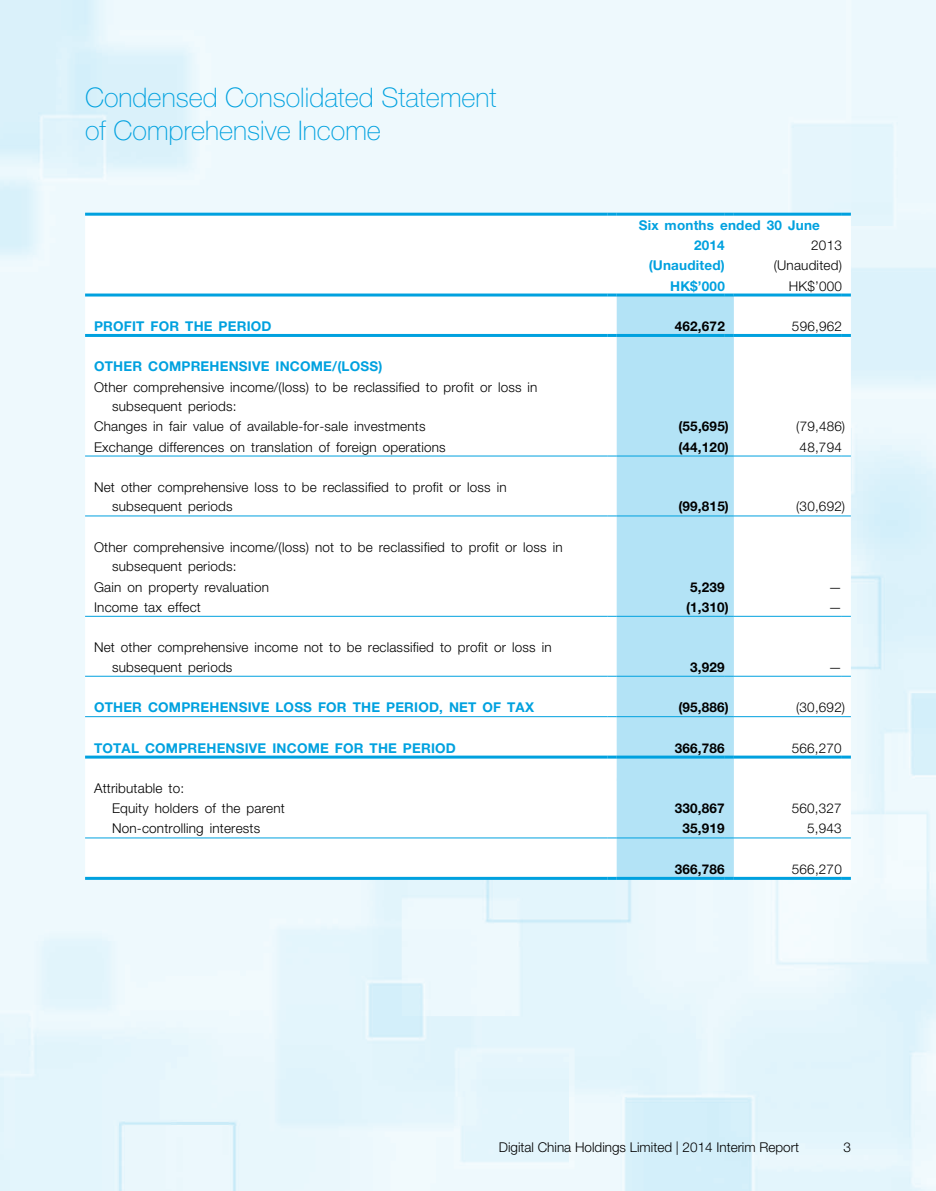
<style>
.page{position:relative;width:936px;height:1191px;background:#fff}
.page>*{position:absolute;margin:0;border:0;box-sizing:border-box;transform-origin:0 0}
.t1{font:100 27px/33px "Helvetica Neue LT Std";color:#00a1df}
.t2{font:300 13.5px/19.5px "Helvetica Neue LT Std";letter-spacing:.015em;color:#000}
.t3{font:700 13.5px/20.2px "Helvetica Neue LT Std";letter-spacing:.015em;color:#00a1df}
.t4{font:700 13.5px "Helvetica Neue LT Std";letter-spacing:.015em;color:#000}
</style>
<div class="page">
<img style="left:0;top:0;width:935px;height:1191px">
<svg style="left:85px;top:216px;width:765px;height:661px"></svg>
<div style="left:616px;top:296px;width:117px;height:581px;background:#b3e3f6"></div>
<hr style="left:85px;top:213px;width:522px;height:3px;background:#00a1df">
<svg style="left:607px;top:213px;width:9px;height:3px"></svg>
<hr style="left:616px;top:213px;width:108px;height:3px;background:#00a1df">
<svg style="left:724px;top:213px;width:9px;height:3px"></svg>
<hr style="left:733px;top:213px;width:108px;height:3px;background:#00a1df">
<svg style="left:841px;top:213px;width:9px;height:3px"></svg>
<hr style="left:85px;top:293px;width:522px;height:3px;background:#00a1df">
<svg style="left:607px;top:293px;width:9px;height:3px"></svg>
<hr style="left:616px;top:293px;width:108px;height:3px;background:#00a1df">
<svg style="left:724px;top:293px;width:9px;height:3px"></svg>
<hr style="left:733px;top:293px;width:108px;height:3px;background:#00a1df">
<svg style="left:841px;top:293px;width:9px;height:3px"></svg>
<hr style="left:85px;top:334px;width:522px;height:3px;background:#00a1df">
<svg style="left:607px;top:334px;width:9px;height:3px"></svg>
<hr style="left:616px;top:334px;width:108px;height:3px;background:#00a1df">
<svg style="left:724px;top:334px;width:9px;height:3px"></svg>
<hr style="left:733px;top:334px;width:108px;height:3px;background:#00a1df">
<svg style="left:841px;top:334px;width:9px;height:3px"></svg>
<hr style="left:85px;top:755px;width:522px;height:3px;background:#00a1df">
<svg style="left:607px;top:755px;width:9px;height:3px"></svg>
<hr style="left:616px;top:755px;width:108px;height:3px;background:#00a1df">
<svg style="left:724px;top:755px;width:9px;height:3px"></svg>
<hr style="left:733px;top:755px;width:108px;height:3px;background:#00a1df">
<svg style="left:841px;top:755px;width:9px;height:3px"></svg>
<hr style="left:85px;top:877px;width:522px;height:3px;background:#00a1df">
<svg style="left:607px;top:877px;width:9px;height:3px"></svg>
<hr style="left:616px;top:877px;width:108px;height:3px;background:#00a1df">
<svg style="left:724px;top:877px;width:9px;height:3px"></svg>
<hr style="left:733px;top:877px;width:108px;height:3px;background:#00a1df">
<svg style="left:841px;top:877px;width:9px;height:3px"></svg>
<hr style="left:85px;top:455px;width:522px;height:1px;background:#00a1df">
<hr style="left:616px;top:455px;width:108px;height:1px;background:#00a1df">
<hr style="left:733px;top:455px;width:108px;height:1px;background:#00a1df">
<hr style="left:85px;top:515px;width:522px;height:1px;background:#00a1df">
<hr style="left:616px;top:515px;width:108px;height:1px;background:#00a1df">
<hr style="left:733px;top:515px;width:108px;height:1px;background:#00a1df">
<hr style="left:85px;top:616px;width:522px;height:1px;background:#00a1df">
<hr style="left:616px;top:616px;width:108px;height:1px;background:#00a1df">
<hr style="left:733px;top:616px;width:108px;height:1px;background:#00a1df">
<hr style="left:85px;top:676px;width:522px;height:1px;background:#00a1df">
<hr style="left:616px;top:676px;width:108px;height:1px;background:#00a1df">
<hr style="left:733px;top:676px;width:108px;height:1px;background:#00a1df">
<hr style="left:85px;top:716px;width:522px;height:1px;background:#00a1df">
<hr style="left:616px;top:716px;width:108px;height:1px;background:#00a1df">
<hr style="left:733px;top:716px;width:108px;height:1px;background:#00a1df">
<hr style="left:85px;top:837px;width:522px;height:1px;background:#00a1df">
<hr style="left:616px;top:837px;width:108px;height:1px;background:#00a1df">
<hr style="left:733px;top:837px;width:108px;height:1px;background:#00a1df">
<h1 class="t1" style="left:85px;top:81px;width:413px">Condensed Consolidated Statement of Comprehensive Income</h1>
<p class="t3" style="left:694px;top:215px;width:127px;text-indent:-55px">Six months ended 30 June<br>2014</p>
<p class="t2" style="left:811px;top:235px;width:32px">2013</p>
<p class="t3" style="left:648px;top:255px;width:78px">(Unaudited)</p>
<p class="t2" style="left:773px;top:255px;width:70px">(Unaudited)</p>
<p class="t3" style="left:670px;top:275px;width:56px">HK$’000</p>
<p class="t2" style="left:788px;top:276px;width:55px">HK$’000</p>
<p class="t3" style="left:94px;top:316px;width:179px">PROFIT FOR THE PERIOD</p>
<p class="t4" style="left:674px;top:318px;width:51px">462,672</p>
<p class="t2" style="left:791px;top:316px;width:51px">596,962</p>
<p class="t3" style="left:94px;top:356px;width:290px">OTHER COMPREHENSIVE INCOME/(LOSS)</p>
<p class="t2" style="left:94px;top:377px;width:445px">Other comprehensive income/(loss) to be reclassified to profit or loss in</p>
<p class="t2" style="left:112px;top:396px;width:126px">subsequent periods:</p>
<p class="t2" style="left:94px;top:416px;width:333px">Changes in fair value of available-for-sale investments</p>
<p class="t4" style="left:678px;top:418px;width:52px">(55,695)</p>
<p class="t2" style="left:796px;top:416px;width:50px">(79,486)</p>
<p class="t2" style="left:94px;top:437px;width:353px">Exchange differences on translation of foreign operations</p>
<p class="t4" style="left:678px;top:438px;width:52px">(44,120)</p>
<p class="t2" style="left:799px;top:437px;width:44px">48,794</p>
<p class="t2" style="left:112px;top:477px;width:396px;text-indent:-18px">Net other comprehensive loss to be reclassified to profit or loss in subsequent periods</p>
<p class="t4" style="left:678px;top:498px;width:52px">(99,815)</p>
<p class="t2" style="left:796px;top:496px;width:50px">(30,692)</p>
<p class="t2" style="left:94px;top:537px;width:470px">Other comprehensive income/(loss) not to be reclassified to profit or loss in</p>
<p class="t2" style="left:112px;top:556px;width:126px">subsequent periods:</p>
<p class="t2" style="left:94px;top:577px;width:176px">Gain on property revaluation</p>
<p class="t4" style="left:690px;top:578px;width:36px">5,239</p>
<p class="t2" style="left:828px;top:577px;width:15px">—</p>
<p class="t2" style="left:94px;top:597px;width:108px">Income tax effect</p>
<p class="t4" style="left:686px;top:598px;width:44px">(1,310)</p>
<p class="t2" style="left:828px;top:597px;width:15px">—</p>
<p class="t2" style="left:112px;top:637px;width:441px;text-indent:-18px">Net other comprehensive income not to be reclassified to profit or loss in subsequent periods</p>
<p class="t4" style="left:690px;top:658px;width:36px">3,929</p>
<p class="t2" style="left:828px;top:657px;width:15px">—</p>
<p class="t3" style="left:94px;top:697px;width:441px">OTHER COMPREHENSIVE LOSS FOR THE PERIOD, NET OF TAX</p>
<p class="t4" style="left:678px;top:699px;width:52px">(95,886)</p>
<p class="t2" style="left:796px;top:697px;width:50px">(30,692)</p>
<p class="t3" style="left:94px;top:737px;width:363px">TOTAL COMPREHENSIVE INCOME FOR THE PERIOD</p>
<p class="t4" style="left:674px;top:739px;width:51px">366,786</p>
<p class="t2" style="left:791px;top:737px;width:51px">566,270</p>
<p class="t2" style="left:112px;top:777px;width:174px;line-height:20.2px;text-indent:-18px">Attributable to:<br>Equity holders of the parent</p>
<p class="t4" style="left:674px;top:800px;width:51px">330,867</p>
<p class="t2" style="left:791px;top:798px;width:51px">560,327</p>
<p class="t2" style="left:112px;top:818px;width:150px">Non-controlling interests</p>
<p class="t4" style="left:682px;top:820px;width:44px">35,919</p>
<p class="t2" style="left:807px;top:818px;width:36px">5,943</p>
<p class="t4" style="left:674px;top:860px;width:51px">366,786</p>
<p class="t2" style="left:791px;top:859px;width:51px">566,270</p>
<p class="t2" style="left:498px;top:1137px;width:302px">Digital China Holdings Limited | 2014 Interim Report</p>
<p class="t2" style="left:843px;top:1137px;width:9px">3</p>
</div>
